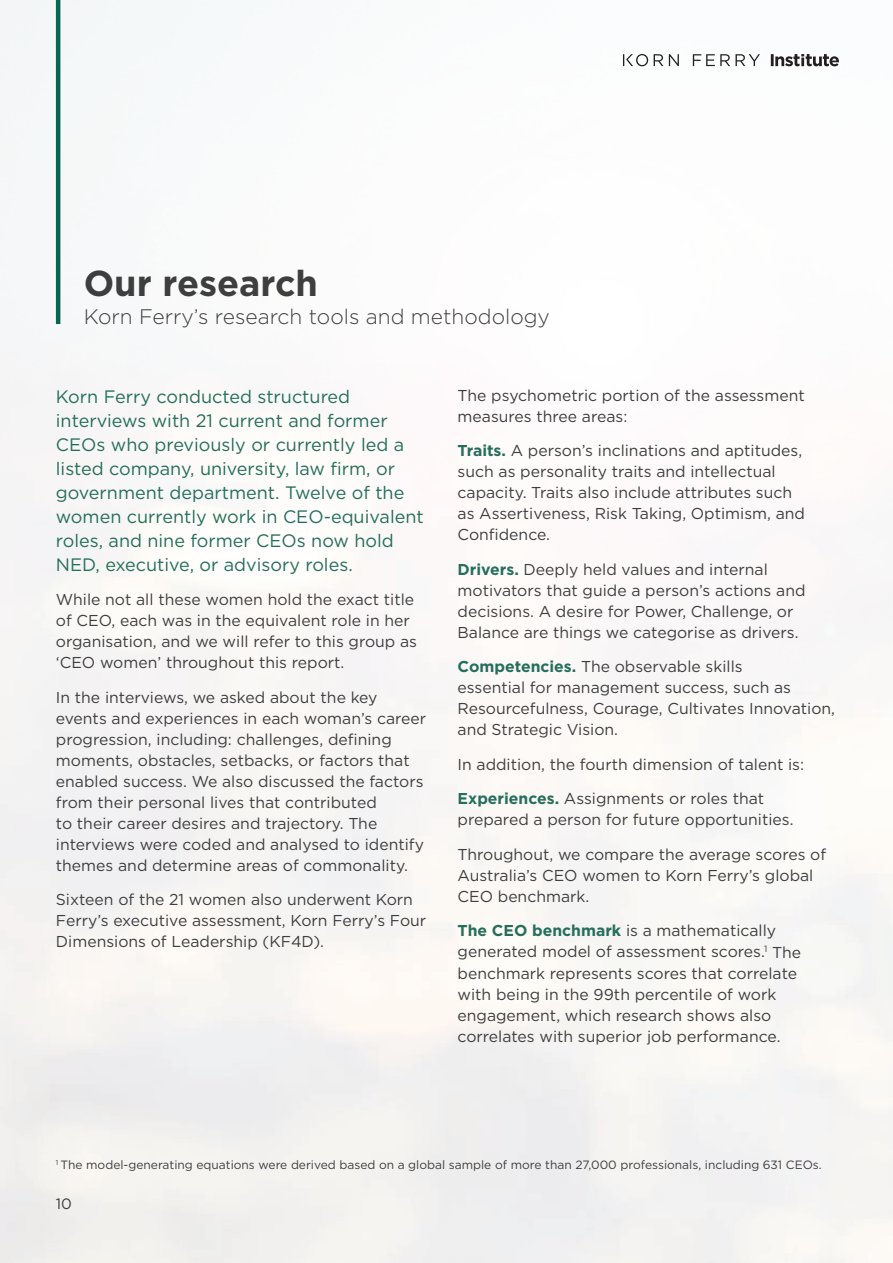
<style>
.page{position:relative;width:893px;height:1263px;background:#fff}
.page>*{position:absolute;margin:0;border:0;box-sizing:border-box;transform-origin:0 0}
.t1{font:700 36px "Gotham";color:#3e3e3f}
.t2{font:300 21px "Gotham";color:#3e3e3f}
.t3{font:18px/24px "Gotham";color:#256e5b}
.t4{font:15.75px/21px "Gotham";color:#3e3e3f}
.t5{font:15px "Gotham";color:#3e3e3f}
.t6{font:12px "Gotham";color:#3e3e3f}
.s1{font-weight:700;color:#256e5b}
</style>
<div class="page">
<svg style="left:771px;top:54px;width:68px;height:12px"></svg>
<svg style="left:623px;top:54px;width:137px;height:12px"></svg>
<hr style="left:56px;top:0;width:4px;height:324px;background:#0b6450">
<h1 class="t1" style="left:84px;top:260px;width:236px">Our research</h1>
<h2 class="t2" style="left:84px;top:303px;width:468px">Korn Ferry’s research tools and methodology</h2>
<p class="t3" style="left:56px;top:384px;width:369px">Korn Ferry conducted structured interviews with 21 current and former CEOs who previously or currently led a listed company, university, law firm, or government department. Twelve of the women currently work in CEO-equivalent roles, and nine former CEOs now hold NED, executive, or advisory roles.</p>
<p class="t4" style="left:56px;top:589px;width:363px">While not all these women hold the exact title of CEO, each was in the equivalent role in her organisation, and we will refer to this group as ‘CEO women’ throughout this report.</p>
<p class="t4" style="left:56px;top:686px;width:372px">In the interviews, we asked about the key events and experiences in each woman’s career progression, including: challenges, defining moments, obstacles, setbacks, or factors that enabled success. We also discussed the factors from their personal lives that contributed<br>to their career desires and trajectory. The interviews were coded and analysed to identify themes and determine areas of commonality.</p>
<p class="t4" style="left:56px;top:889px;width:372px">Sixteen of the 21 women also underwent Korn<br>Ferry’s executive assessment, Korn Ferry’s Four<br>Dimensions of Leadership (KF4D).</p>
<p class="t4" style="left:458px;top:385px;width:349px">The psychometric portion of the assessment measures three areas:</p>
<p class="t4" style="left:458px;top:440px;width:349px"><span class="s1">Traits.</span> A person’s inclinations and aptitudes, such as personality traits and intellectual capacity. Traits also include attributes such as Assertiveness, Risk Taking, Optimism, and Confidence.</p>
<p class="t4" style="left:458px;top:558px;width:349px"><span class="s1">Drivers.</span> Deeply held values and internal motivators that guide a person’s actions and decisions. A desire for Power, Challenge, or Balance are things we categorise as drivers.</p>
<p class="t4" style="left:458px;top:656px;width:379px"><span class="s1">Competencies.</span> The observable skills<br>essential for management success, such as Resourcefulness, Courage, Cultivates Innovation, and Strategic Vision.</p>
<p class="t4" style="left:458px;top:747px;width:348px;line-height:34.5px">In addition, the fourth dimension of talent is:<br><span class="s1">Experiences.</span> Assignments or roles that</p>
<p class="t4" style="left:458px;top:802px;width:370px;line-height:34.5px">prepared a person for future opportunities.<br>Throughout, we compare the average scores of</p>
<p class="t4" style="left:458px;top:864px;width:357px">Australia’s CEO women to Korn Ferry’s global<br>CEO benchmark.</p>
<p class="t4" style="left:458px;top:920px;width:345px"><span class="s1">The CEO benchmark</span> is a mathematically generated model of assessment scores.<sup>1</sup> The benchmark represents scores that correlate with being in the 99th percentile of work engagement, which research shows also correlates with superior job performance.</p>
<p class="t6" style="left:56px;top:1157px;width:767px"><sup>1</sup> The model-generating equations were derived based on a global sample of more than 27,000 professionals, including 631 CEOs.</p>
<p class="t5" style="left:56px;top:1194px;width:18px">10</p>
</div>
